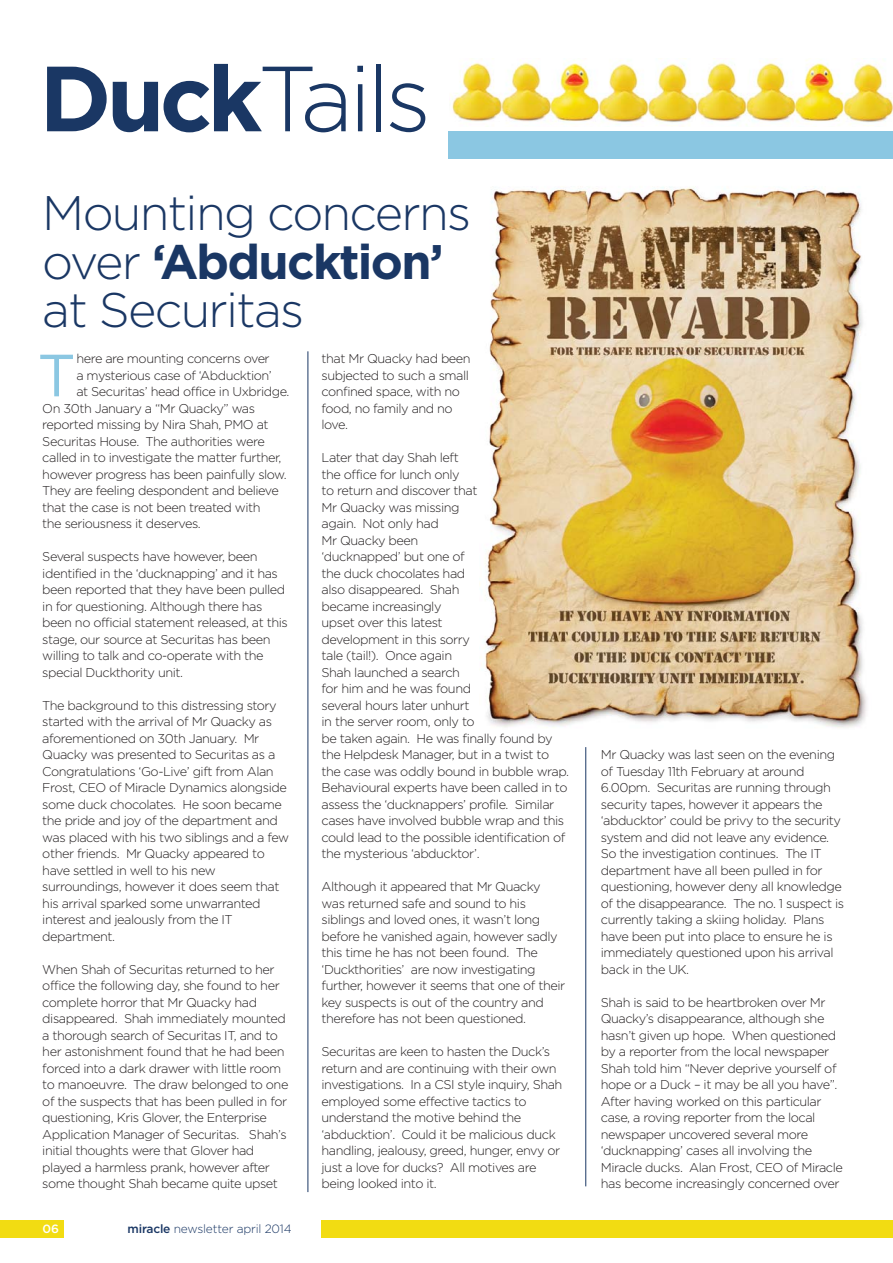
<style>
.page{position:relative;width:893px;height:1263px;background:#fff}
.page>*{position:absolute;margin:0;border:0;box-sizing:border-box;transform-origin:0 0}
.t1{font:300 92.25px "Gotham";letter-spacing:-.05em;color:#1a3764}
.t2{font:59.55px "Gotham";color:#8bc7e2}
.t3{font:300 48.45px/48.4px "Gotham";letter-spacing:-.035em;color:#1a3764}
.t4{font:300 12.75px/16.5px "Gotham";letter-spacing:-.035em;color:#231f20}
.t5{font:300 12px "Gotham";letter-spacing:-.015em;color:#1a3764}
.t6{font:500 12px "Gotham";color:#fff}
.s1{font-weight:700}
.s2{font-weight:500}
</style>
<div class="page">
<img style="left:450px;top:58px;width:442px;height:67px">
<div style="left:0;top:1220px;width:64px;height:17px;background:#f2dc12"></div>
<div style="left:321px;top:1220px;width:571px;height:17px;background:#f2dc12"></div>
<img style="left:485px;top:187px;width:382px;height:541px">
<div style="left:448px;top:132px;width:444px;height:27px;background:#8bc7e2"></div>
<hr style="left:307px;top:351px;width:1px;height:841px;background:#1a3764">
<hr style="left:585px;top:747px;width:1px;height:439px;background:#1a3764">
<h1 class="t1" style="left:39px;top:64px;width:393px"><span class="s1">Duck</span>Tails</h1>
<h3 class="t3" style="left:42px;top:192px;width:430px">Mounting concerns over <span class="s1">‘Abducktion’ </span>at Securitas</h3>
<p class="t4" style="left:76px;top:351px;width:195px">here are mounting concerns over</p>
<p class="t4" style="left:76px;top:368px;width:197px">a mysterious case of ‘Abducktion’</p>
<p class="t4" style="left:76px;top:384px;width:215px">at Securitas’ head office in Uxbridge.</p>
<p class="t4" style="left:42px;top:401px;width:214px">On 30th January a “Mr Quacky” was</p>
<p class="t4" style="left:42px;top:417px;width:228px">reported missing by Nira Shah, PMO at</p>
<p class="t4" style="left:42px;top:434px;width:224px">Securitas House. The authorities were</p>
<p class="t4" style="left:42px;top:450px;width:241px">called in to investigate the matter further,</p>
<p class="t4" style="left:42px;top:467px;width:246px">however progress has been painfully slow.</p>
<p class="t4" style="left:42px;top:483px;width:238px">They are feeling despondent and believe</p>
<p class="t4" style="left:42px;top:500px;width:220px">that the case is not been treated with</p>
<p class="t4" style="left:42px;top:516px;width:160px">the seriousness it deserves.</p>
<p class="t4" style="left:42px;top:549px;width:247px">Several suspects have however, been identified in the ‘ducknapping’ and it has been reported that they have been pulled in for questioning. Although there has been no official statement released, at this stage, our source at Securitas has been willing to talk and co-operate with the special Duckthority unit.</p>
<p class="t4" style="left:42px;top:698px;width:248px">The background to this distressing story started with the arrival of Mr Quacky as aforementioned on 30th January. Mr Quacky was presented to Securitas as a Congratulations ‘Go-Live’ gift from Alan Frost, CEO of Miracle Dynamics alongside some duck chocolates. He soon became the pride and joy of the department and was placed with his two siblings and a few other friends. Mr Quacky appeared to have settled in well to his new surroundings, however it does seem that his arrival sparked some unwarranted interest and jealously from the IT department.</p>
<p class="t4" style="left:42px;top:962px;width:248px">When Shah of Securitas returned to her office the following day, she found to her complete horror that Mr Quacky had disappeared. Shah immediately mounted a thorough search of Securitas IT, and to her astonishment found that he had been forced into a dark drawer with little room to manoeuvre. The draw belonged to one of the suspects that has been pulled in for questioning, Kris Glover, the Enterprise Application Manager of Securitas. Shah’s initial thoughts were that Glover had played a harmless prank, however after some thought Shah became quite upset</p>
<h2 class="t2" style="left:37px;top:353px;width:40px">T</h2>
<p class="t6" style="left:43px;top:1224px;width:18px">06</p>
<p class="t5" style="left:128px;top:1224px;width:166px"><span class="s2">miracle</span> newsletter april 2014</p>
<p class="t4" style="left:322px;top:351px;width:151px">that Mr Quacky had been subjected to such a small confined space, with no food, no family and no love.</p>
<p class="t4" style="left:322px;top:450px;width:249px">Later that day Shah left<br>the office for lunch only<br>to return and discover that<br>Mr Quacky was missing<br>again. Not only had<br>Mr Quacky been<br>‘ducknapped’ but one of<br>the duck chocolates had<br>also disappeared. Shah<br>became increasingly<br>upset over this latest<br>development in this sorry<br>tale (tail!). Once again<br>Shah launched a search<br>for him and he was found<br>several hours later unhurt<br>in the server room, only to<br>be taken again. He was finally found by the Helpdesk Manager, but in a twist to the case was oddly bound in bubble wrap.<br>Behavioural experts have been called in to assess the ‘ducknappers’ profile. Similar cases have involved bubble wrap and this could lead to the possible identification of the mysterious ‘abducktor’.</p>
<p class="t4" style="left:322px;top:879px;width:245px">Although it appeared that Mr Quacky was returned safe and sound to his siblings and loved ones, it wasn’t long before he vanished again, however sadly this time he has not been found. The ‘Duckthorities’ are now investigating further, however it seems that one of their key suspects is out of the country and therefore has not been questioned.</p>
<p class="t4" style="left:322px;top:1044px;width:242px">Securitas are keen to hasten the Duck’s return and are continuing with their own investigations. In a CSI style inquiry, Shah employed some effective tactics to understand the motive behind the ‘abducktion’. Could it be malicious duck handling, jealousy, greed, hunger, envy or just a love for ducks? All motives are being looked into it.</p>
<p class="t4" style="left:601px;top:747px;width:245px">Mr Quacky was last seen on the evening of Tuesday 11th February at around 6.00pm. Securitas are running through security tapes, however it appears the ‘abducktor’ could be privy to the security system and did not leave any evidence.<br>So the investigation continues. The IT department have all been pulled in for questioning, however deny all knowledge of the disappearance. The no. 1 suspect is currently taking a skiing holiday. Plans have been put into place to ensure he is immediately questioned upon his arrival back in the UK.</p>
<p class="t4" style="left:601px;top:995px;width:244px">Shah is said to be heartbroken over Mr Quacky’s disappearance, although she hasn’t given up hope. When questioned by a reporter from the local newspaper Shah told him “Never deprive yourself of hope or a Duck – it may be all you have”.<br>After having worked on this particular case, a roving reporter from the local newspaper uncovered several more ‘ducknapping’ cases all involving the Miracle ducks. Alan Frost, CEO of Miracle has become increasingly concerned over</p>
</div>
